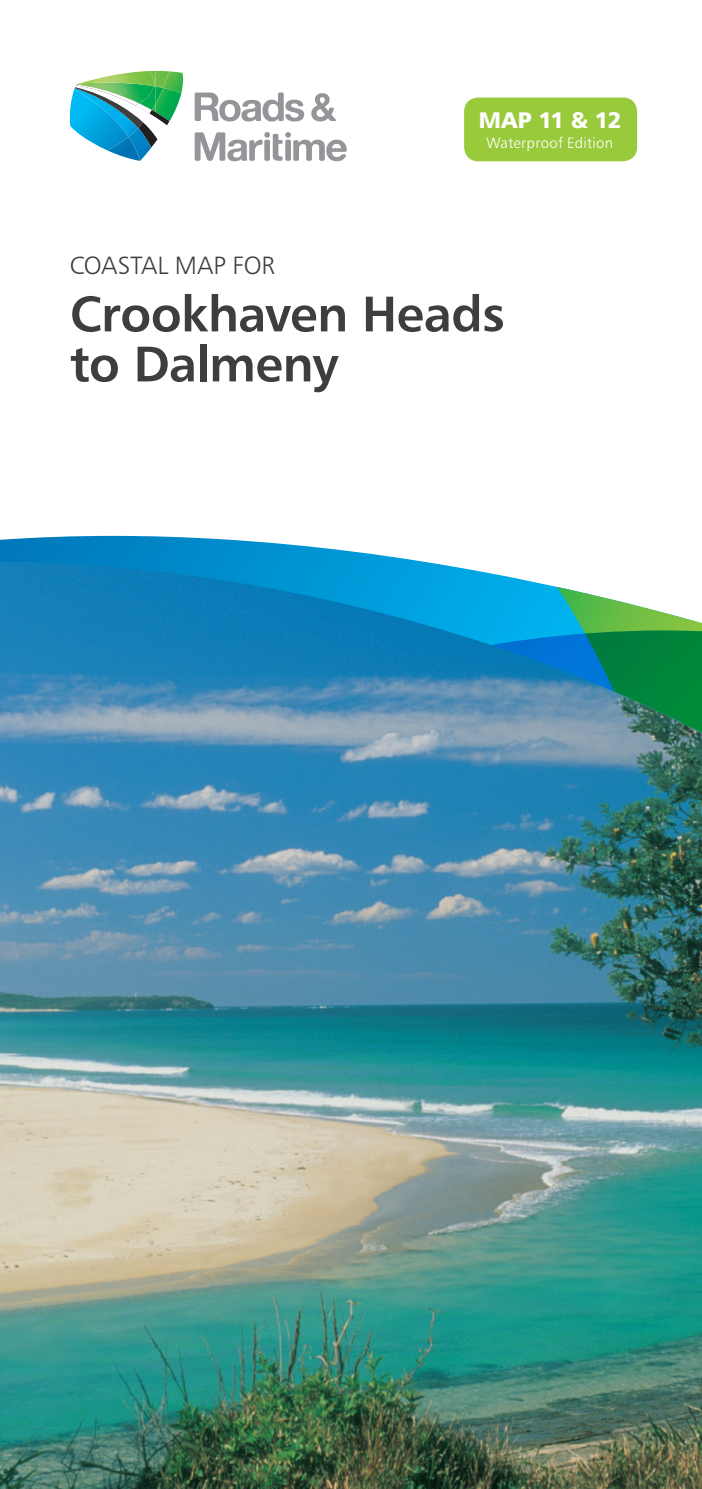
<style>
.page{position:relative;width:702px;height:1489px;background:#fff}
.page>*{position:absolute;margin:0;border:0;box-sizing:border-box;transform-origin:0 0}
.t1{font:500 50px/50px "Trans Text Md";letter-spacing:-.015em;color:#3e3e3f}
.t2{font:300 25px "Trans Text Lt";letter-spacing:.005em;color:#3e3e3f}
.t3{font:700 22.5px "Trans Text Bd";letter-spacing:-.02em;color:#fff}
.t4{font:300 15px "Trans Text Lt";letter-spacing:.02em;color:#fff}
</style>
<div class="page">
<svg style="left:70px;top:71px;width:113px;height:90px"></svg>
<div style="left:464px;top:97px;width:173px;height:64px;background:#99ca3b;border-radius:14px"></div>
<svg style="left:195px;top:132px;width:152px;height:29px"></svg>
<svg style="left:195px;top:92px;width:141px;height:29px"></svg>
<img style="left:0;top:733px;width:702px;height:755px">
<svg style="left:0;top:536px;width:557px;height:94px;background:#2b9cd0"></svg>
<svg style="left:557px;top:587px;width:145px;height:43px"></svg>
<svg style="left:0;top:630px;width:702px;height:103px;background:#3889aa"></svg>
<p class="t3" style="left:478px;top:106px;width:144px">MAP 11 &amp; 12</p>
<p class="t4" style="left:486px;top:133px;width:128px">Waterproof Edition</p>
<p class="t2" style="left:70px;top:250px;width:207px">COASTAL MAP FOR</p>
<p class="t1" style="left:70px;top:288px;width:436px">Crookhaven Heads to Dalmeny</p>
</div>
